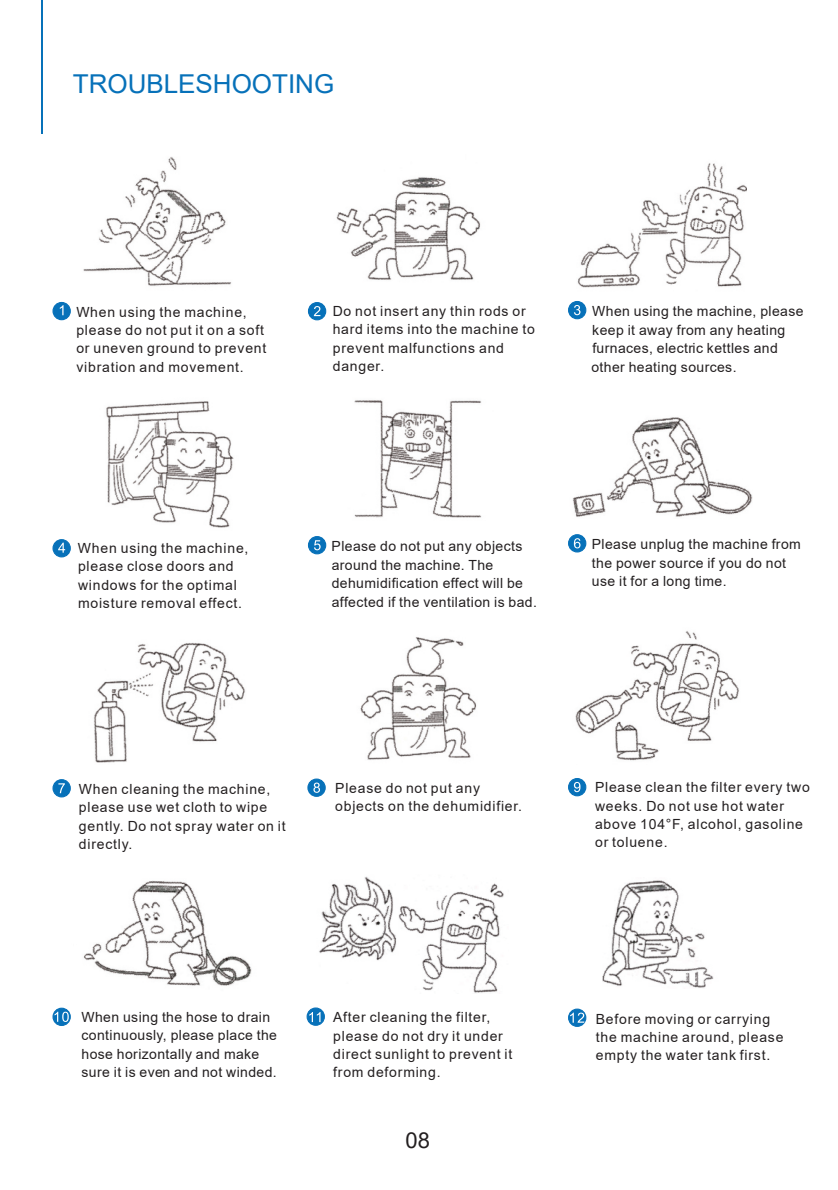
<style>
.page{position:relative;width:838px;height:1190px;background:#fff}
.page>*{position:absolute;margin:0;border:0;box-sizing:border-box;transform-origin:0 0}
.t1{font:26px "Arial";color:#0771b9}
.t2{font:22px "Arial";color:#231f20}
.t3{font:14px/18.4px "Arial";letter-spacing:.055em;color:#231f20}
.t4{font:14px/18.4px "Arial";letter-spacing:.03em;color:#231f20}
</style>
<div class="page">
<hr style="left:41px;top:0;width:2px;height:133px;background:#0771b9">
<img style="left:83px;top:157px;width:148px;height:129px">
<img style="left:336px;top:177px;width:145px;height:103px">
<img style="left:577px;top:163px;width:169px;height:125px">
<img style="left:354px;top:400px;width:128px;height:118px">
<img style="left:570px;top:417px;width:182px;height:125px">
<img style="left:94px;top:643px;width:151px;height:120px">
<img style="left:360px;top:637px;width:117px;height:123px">
<img style="left:575px;top:631px;width:164px;height:130px">
<img style="left:83px;top:880px;width:169px;height:106px">
<img style="left:319px;top:876px;width:185px;height:117px">
<img style="left:602px;top:880px;width:112px;height:108px">
<img style="left:106px;top:401px;width:128px;height:127px">
<div style="left:309px;top:303px;width:17px;height:17px;background:#0771b9;border-radius:50%"></div>
<div style="left:308px;top:302px;width:18px;height:18px;border:1px solid #0771b9;border-radius:50%"></div>
<div style="left:53px;top:302px;width:17px;height:18px;background:#0771b9;border-radius:50%"></div>
<div style="left:52px;top:302px;width:19px;height:18px;border:1px solid #0771b9;border-radius:50%"></div>
<svg style="left:60px;top:305px;width:4px;height:10px"></svg>
<svg style="left:314px;top:306px;width:6px;height:10px"></svg>
<div style="left:569px;top:302px;width:17px;height:17px;background:#0771b9;border-radius:50%"></div>
<div style="left:568px;top:301px;width:18px;height:18px;border:1px solid #0771b9;border-radius:50%"></div>
<svg style="left:574px;top:305px;width:6px;height:10px"></svg>
<div style="left:53px;top:540px;width:17px;height:17px;background:#0771b9;border-radius:50%"></div>
<div style="left:52px;top:539px;width:19px;height:18px;border:1px solid #0771b9;border-radius:50%"></div>
<svg style="left:58px;top:543px;width:7px;height:10px"></svg>
<div style="left:309px;top:537px;width:17px;height:17px;background:#0771b9;border-radius:50%"></div>
<div style="left:308px;top:536px;width:18px;height:18px;border:1px solid #0771b9;border-radius:50%"></div>
<svg style="left:314px;top:540px;width:7px;height:10px"></svg>
<div style="left:569px;top:535px;width:17px;height:17px;background:#0771b9;border-radius:50%"></div>
<div style="left:568px;top:534px;width:18px;height:19px;border:1px solid #0771b9;border-radius:50%"></div>
<svg style="left:574px;top:538px;width:7px;height:10px"></svg>
<div style="left:53px;top:780px;width:17px;height:17px;background:#0771b9;border-radius:50%"></div>
<div style="left:52px;top:779px;width:19px;height:18px;border:1px solid #0771b9;border-radius:50%"></div>
<svg style="left:58px;top:783px;width:7px;height:10px"></svg>
<div style="left:308px;top:779px;width:17px;height:17px;background:#0771b9;border-radius:50%"></div>
<div style="left:307px;top:779px;width:19px;height:18px;border:1px solid #0771b9;border-radius:50%"></div>
<svg style="left:313px;top:783px;width:7px;height:10px"></svg>
<div style="left:569px;top:779px;width:17px;height:17px;background:#0771b9;border-radius:50%"></div>
<div style="left:568px;top:778px;width:18px;height:18px;border:1px solid #0771b9;border-radius:50%"></div>
<svg style="left:574px;top:782px;width:7px;height:10px"></svg>
<div style="left:53px;top:1008px;width:17px;height:17px;background:#0771b9;border-radius:50%"></div>
<div style="left:52px;top:1008px;width:19px;height:18px;border:1px solid #0771b9;border-radius:50%"></div>
<svg style="left:55px;top:1012px;width:14px;height:10px"></svg>
<div style="left:307px;top:1008px;width:17px;height:17px;background:#0771b9;border-radius:50%"></div>
<div style="left:307px;top:1007px;width:18px;height:19px;border:1px solid #0771b9;border-radius:50%"></div>
<svg style="left:309px;top:1012px;width:12px;height:10px"></svg>
<div style="left:569px;top:1009px;width:17px;height:17px;background:#0771b9;border-radius:50%"></div>
<div style="left:568px;top:1009px;width:18px;height:18px;border:1px solid #0771b9;border-radius:50%"></div>
<svg style="left:570px;top:1013px;width:14px;height:10px"></svg>
<h1 class="t1" style="left:73px;top:66px;width:263px">TROUBLESHOOTING</h1>
<p class="t3" style="left:333px;top:302px;width:204px">Do not insert any thin rods or hard items into the machine to prevent malfunctions and danger.</p>
<p class="t3" style="left:76px;top:302px;width:192px">When using the machine, please do not put it on a soft or uneven ground to prevent vibration and movement.</p>
<p class="t4" style="left:591px;top:302px;width:214px">When using the machine, please keep it away from any heating furnaces, electric kettles and other heating sources.</p>
<p class="t3" style="left:78px;top:539px;width:172px">When using the machine, please close doors and windows for the optimal moisture removal effect.</p>
<p class="t4" style="left:332px;top:537px;width:207px">Please do not put any objects around the machine. The dehumidification effect will be affected if the ventilation is bad.</p>
<p class="t4" style="left:592px;top:535px;width:210px">Please unplug the machine from the power source if you do not use it for a long time.</p>
<p class="t3" style="left:79px;top:780px;width:208px">When cleaning the machine, please use wet cloth to wipe gently. Do not spray water on it directly.</p>
<p class="t3" style="left:595px;top:778px;width:216px">Please clean the filter every two weeks. Do not use hot water above 104°F, alcohol, gasoline or toluene.</p>
<p class="t3" style="left:335px;top:779px;width:188px">Please do not put any objects on the dehumidifier.</p>
<p class="t4" style="left:81px;top:1008px;width:197px">When using the hose to drain continuously, please place the hose horizontally and make sure it is even and not winded.</p>
<p class="t3" style="left:333px;top:1008px;width:181px">After cleaning the filter, please do not dry it under direct sunlight to prevent it from deforming.</p>
<h2 class="t2" style="left:405px;top:1125px;width:26px">08</h2>
<p class="t3" style="left:596px;top:1009px;width:189px">Before moving or carrying the machine around, please empty the water tank first.</p>
</div>
